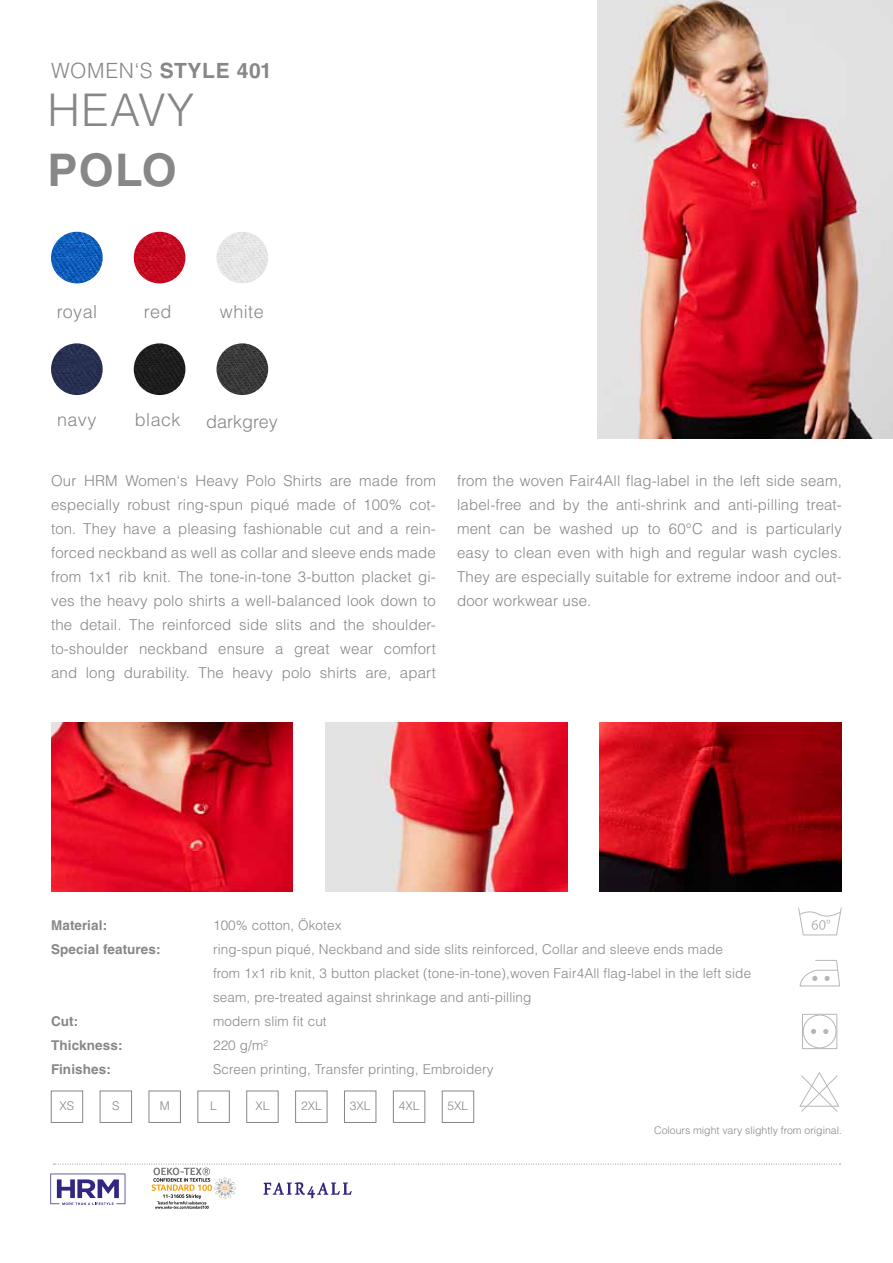
<style>
.page{position:relative;width:893px;height:1263px;background:#fff}
.page>*{position:absolute;margin:0;border:0;box-sizing:border-box;transform-origin:0 0}
.t1{font:300 45px "Helvetica LT Std";letter-spacing:.03em;color:#878787}
.t2{font:700 45px "Helvetica LT Std";color:#878787}
.t3{font:700 21px "Helvetica LT Std";letter-spacing:.03em;color:#878787}
.t4{font:300 18px "Helvetica LT Std";letter-spacing:.025em;color:#878787}
.t5{font:300 18px "Helvetica LT Std";color:#878787}
.t6{font:300 15px/24px "Helvetica LT Std";letter-spacing:.01em;color:#878787;text-align:justify}
.t7{font:300 13.5px/24px "Helvetica LT Std";letter-spacing:.01em;color:#878787}
.t8{font:700 13.5px "Helvetica LT Std";letter-spacing:.01em;color:#878787}
.t9{font:300 12px "Helvetica LT Std";color:#878787}
.t10{font:300 10.5px "Helvetica LT Std";color:#878787}
.s1{font-weight:300}
</style>
<div class="page">
<img style="left:51px;top:723px;width:242px;height:168px">
<img style="left:325px;top:723px;width:242px;height:168px">
<img style="left:600px;top:723px;width:242px;height:168px">
<div style="left:100px;top:1091px;width:32px;height:32px;border:1px solid #878787"></div>
<div style="left:51px;top:1091px;width:32px;height:32px;border:1px solid #878787"></div>
<div style="left:149px;top:1091px;width:32px;height:32px;border:1px solid #878787"></div>
<div style="left:295px;top:1091px;width:32px;height:32px;border:1px solid #878787"></div>
<div style="left:344px;top:1091px;width:32px;height:32px;border:1px solid #878787"></div>
<div style="left:393px;top:1091px;width:32px;height:32px;border:1px solid #878787"></div>
<div style="left:442px;top:1091px;width:32px;height:32px;border:1px solid #878787"></div>
<svg style="left:798px;top:907px;width:44px;height:28px"></svg>
<svg style="left:799px;top:1072px;width:40px;height:40px"></svg>
<svg style="left:800px;top:960px;width:40px;height:26px"></svg>
<svg style="left:802px;top:1014px;width:35px;height:35px"></svg>
<img style="left:597px;top:0;width:296px;height:438px">
<img style="left:51px;top:232px;width:52px;height:51px;border-radius:26px">
<img style="left:134px;top:232px;width:51px;height:51px;border-radius:26px">
<img style="left:216px;top:232px;width:52px;height:51px;border-radius:26px">
<img style="left:51px;top:343px;width:52px;height:52px;border-radius:26px">
<img style="left:134px;top:343px;width:51px;height:52px;border-radius:26px">
<img style="left:216px;top:343px;width:52px;height:52px;border-radius:26px">
<svg style="left:50px;top:1164px;width:790px;height:45px"></svg>
<h2 class="t3" style="left:51px;top:58px;width:222px"><span class="s1">WOMEN‘S</span> STYLE 401</h2>
<h1 class="t1" style="left:47px;top:82px;width:149px">HEAVY</h1>
<h1 class="t2" style="left:47px;top:143px;width:131px">POLO</h1>
<p class="t4" style="left:57px;top:300px;width:42px">royal</p>
<p class="t4" style="left:144px;top:300px;width:29px">red</p>
<p class="t4" style="left:220px;top:300px;width:45px">white</p>
<p class="t4" style="left:57px;top:408px;width:41px">navy</p>
<p class="t4" style="left:135px;top:408px;width:47px">black</p>
<p class="t5" style="left:206px;top:411px;width:73px">darkgrey</p>
<p class="t6" style="left:51px;top:469px;width:386px">Our HRM Women‘s Heavy Polo Shirts are made from especially robust ring-spun piqué made of 100% cot&shy;ton. They have a pleasing fashionable cut and a rein&shy;forced neckband as well as collar and sleeve ends made from 1x1 rib knit. The tone-in-tone 3-button placket gi&shy;ves the heavy polo shirts a well-balanced look down to the detail. The reinforced side slits and the shoulder&shy;to-shoulder neckband ensure a great wear comfort and long durability. The heavy polo shirts are, apart</p>
<p class="t6" style="left:457px;top:469px;width:386px">from the woven Fair4All flag-label in the left side seam, label-free and by the anti-shrink and anti-pilling treat&shy;ment can be washed up to 60°C and is particularly easy to clean even with high and regular wash cycles.<br>They are especially suitable for extreme indoor and out&shy;door workwear use.</p>
<p class="t8" style="left:51px;top:917px;width:58px">Material:</p>
<p class="t7" style="left:213px;top:913px;width:130px">100% cotton, Ökotex</p>
<p class="t8" style="left:51px;top:941px;width:111px">Special features:</p>
<p class="t7" style="left:213px;top:937px;width:540px">ring-spun piqué, Neckband and side slits reinforced, Collar and sleeve ends made from 1x1 rib knit, 3 button placket (tone-in-tone),woven Fair4All flag-label in the left side seam, pre-treated against shrinkage and anti-pilling</p>
<p class="t8" style="left:51px;top:1013px;width:29px">Cut:</p>
<p class="t7" style="left:213px;top:1009px;width:115px">modern slim fit cut</p>
<p class="t8" style="left:51px;top:1037px;width:73px">Thickness:</p>
<p class="t7" style="left:213px;top:1033px;width:56px">220 g/m²</p>
<p class="t8" style="left:51px;top:1061px;width:62px">Finishes:</p>
<p class="t7" style="left:213px;top:1057px;width:282px">Screen printing, Transfer printing, Embroidery</p>
<p class="t9" style="left:60px;top:1098px;width:16px">XS</p>
<p class="t9" style="left:112px;top:1098px;width:9px">S</p>
<p class="t9" style="left:160px;top:1098px;width:11px">M</p>
<p class="t9" style="left:210px;top:1098px;width:8px">L</p>
<p class="t9" style="left:255px;top:1098px;width:16px">XL</p>
<p class="t9" style="left:301px;top:1098px;width:22px">2XL</p>
<p class="t9" style="left:350px;top:1098px;width:22px">3XL</p>
<p class="t9" style="left:399px;top:1098px;width:22px">4XL</p>
<p class="t9" style="left:448px;top:1098px;width:22px">5XL</p>
<p class="t10" style="left:654px;top:1124px;width:189px">Colours might vary slightly from original.</p>
</div>
